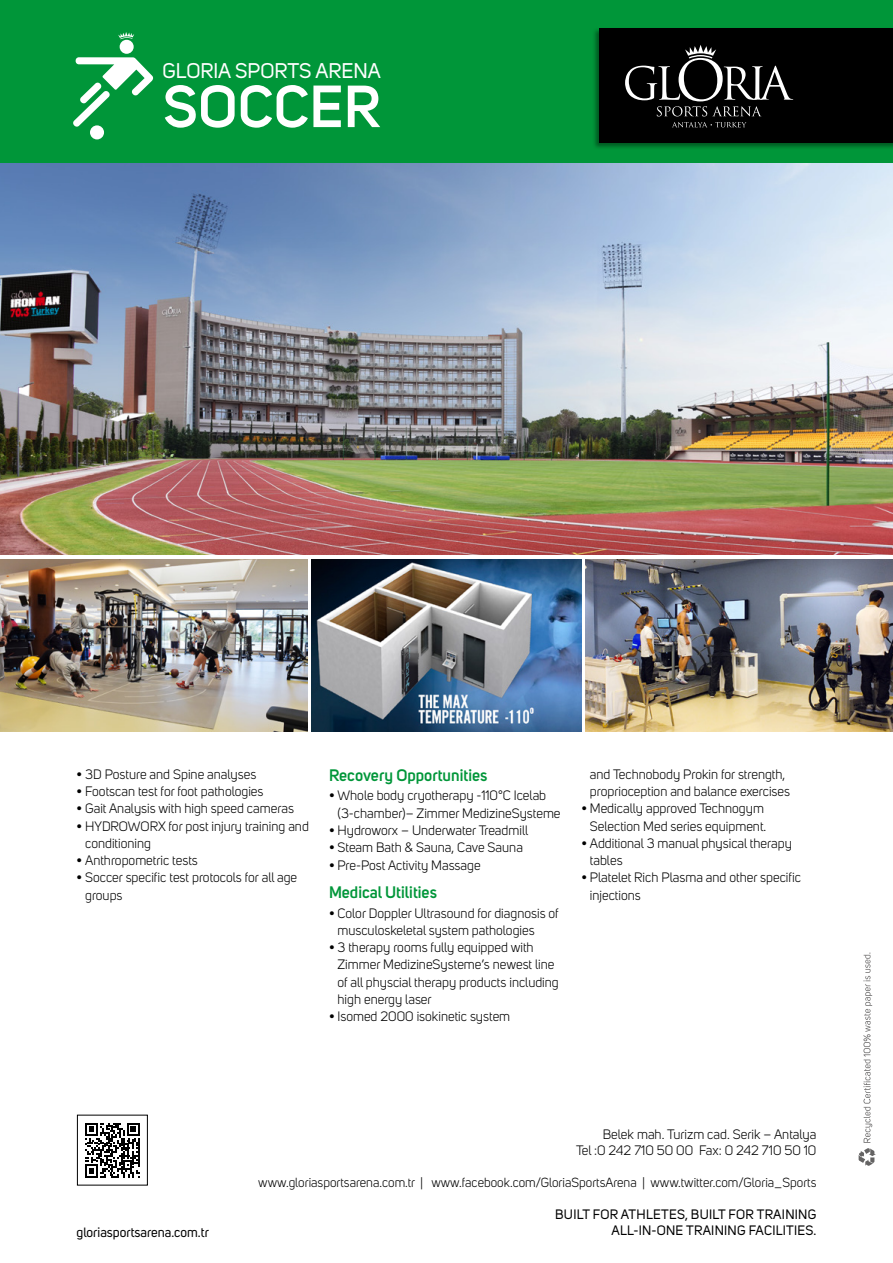
<style>
.page{position:relative;width:893px;height:1263px;background:#fff}
.page>*{position:absolute;margin:0;border:0;box-sizing:border-box;transform-origin:0 0}
.t1{font:600 58.65px "Uni Sans";letter-spacing:.01em;color:#fff}
.t2{font:21px "Uni Sans";color:#fff}
.t3{font:600 16.5px "Uni Sans";color:#009639}
.t4{font:13.5px/17.2px "Uni Sans";color:#000}
.t5{font:13.5px/16.2px "Uni Sans";letter-spacing:.02em;color:#000;text-align:right}
.t6{font:13.5px "Uni Sans";color:#000}
.t7{font:13.05px "Uni Sans";color:#000}
</style>
<div class="page">
<svg style="left:85px;top:1123px;width:55px;height:54px"></svg>
<div style="left:77px;top:1115px;width:71px;height:70px;border:1px solid #000"></div>
<svg style="left:859px;top:952px;width:17px;height:214px"></svg>
<img style="left:585px;top:559px;width:308px;height:172px">
<img style="left:311px;top:559px;width:270px;height:172px">
<img style="left:0;top:559px;width:308px;height:172px">
<img style="left:0;top:162px;width:893px;height:393px">
<div style="left:0;top:0;width:893px;height:162px;background:#009639"></div>
<div style="left:593px;top:27px;width:300px;height:123px;background:#000;opacity:.41"></div>
<div style="left:600px;top:28px;width:293px;height:114px;background:#000"></div>
<svg style="left:625px;top:45px;width:168px;height:71px"></svg>
<svg style="left:672px;top:122px;width:75px;height:5px"></svg>
<svg style="left:73px;top:57px;width:80px;height:70px"></svg>
<div style="left:120px;top:40px;width:14px;height:14px;background:#fff;border-radius:50%"></div>
<div style="left:90px;top:125px;width:14px;height:14px;background:#fff;border-radius:50%"></div>
<svg style="left:118px;top:32px;width:16px;height:7px"></svg>
<h2 class="t2" style="left:163px;top:59px;width:220px">GLORIA SPORTS ARENA</h2>
<h1 class="t1" style="left:163px;top:72px;width:219px">SOCCER</h1>
<p class="t4" style="left:77px;top:766px;width:181px">• 3D Posture and Spine analyses</p>
<p class="t4" style="left:77px;top:783px;width:188px">• Footscan test for foot pathologies</p>
<p class="t4" style="left:77px;top:800px;width:219px">• Gait Analysis with high speed cameras</p>
<p class="t4" style="left:85px;top:817px;width:225px;text-indent:-9px">• HYDROWORX for post injury training and conditioning</p>
<p class="t4" style="left:77px;top:852px;width:123px">• Anthropometric tests</p>
<p class="t4" style="left:85px;top:869px;width:214px;text-indent:-9px">• Soccer specific test protocols for all age groups</p>
<p class="t3" style="left:329px;top:765px;width:160px">Recovery Opportunities</p>
<p class="t4" style="left:337px;top:787px;width:225px;text-indent:-9px">• Whole body cryotherapy -110°C Icelab (3-chamber)– Zimmer MedizineSysteme</p>
<p class="t4" style="left:329px;top:822px;width:201px">• Hydroworx – Underwater Treadmill</p>
<p class="t4" style="left:329px;top:839px;width:195px">• Steam Bath &amp; Sauna, Cave Sauna</p>
<p class="t4" style="left:329px;top:856px;width:153px">• Pre-Post Activity Massage</p>
<p class="t3" style="left:329px;top:883px;width:109px">Medical Utilities</p>
<p class="t4" style="left:337px;top:904px;width:223px;text-indent:-9px">• Color Doppler Ultrasound for diagnosis of musculoskeletal system pathologies</p>
<p class="t4" style="left:337px;top:939px;width:223px;text-indent:-9px">• 3 therapy rooms fully equipped with Zimmer MedizineSysteme’s newest line of all physcial therapy products including high energy laser</p>
<p class="t4" style="left:329px;top:1008px;width:183px">• Isomed 2000 isokinetic system</p>
<p class="t4" style="left:590px;top:766px;width:202px">and Technobody Prokin for strength, proprioception and balance exercises</p>
<p class="t4" style="left:581px;top:800px;width:186px;text-align:right">• Medically approved Technogym<br>Selection Med series equipment.</p>
<p class="t4" style="left:590px;top:835px;width:204px;text-indent:-9px">• Additional 3 manual physical therapy tables</p>
<p class="t4" style="left:590px;top:869px;width:213px;text-indent:-9px">• Platelet Rich Plasma and other specific injections</p>
<p class="t6" style="left:77px;top:1224px;width:134px">gloriasportsarena.com.tr</p>
<p class="t4" style="left:576px;top:1126px;width:242px;line-height:16.2px;text-align:right">Belek mah. Turizm cad. Serik – Antalya<br>Tel :0 242 710 50 00 Fax: 0 242 710 50 10</p>
<p class="t7" style="left:258px;top:1175px;width:560px">www.gloriasportsarena.com.tr | www.facebook.com/GloriaSportsArena | www.twitter.com/Gloria_Sports</p>
<p class="t5" style="left:555px;top:1206px;width:263px">BUILT FOR ATHLETES, BUILT FOR TRAINING<br>ALL-IN-ONE TRAINING FACILITIES.</p>
</div>
